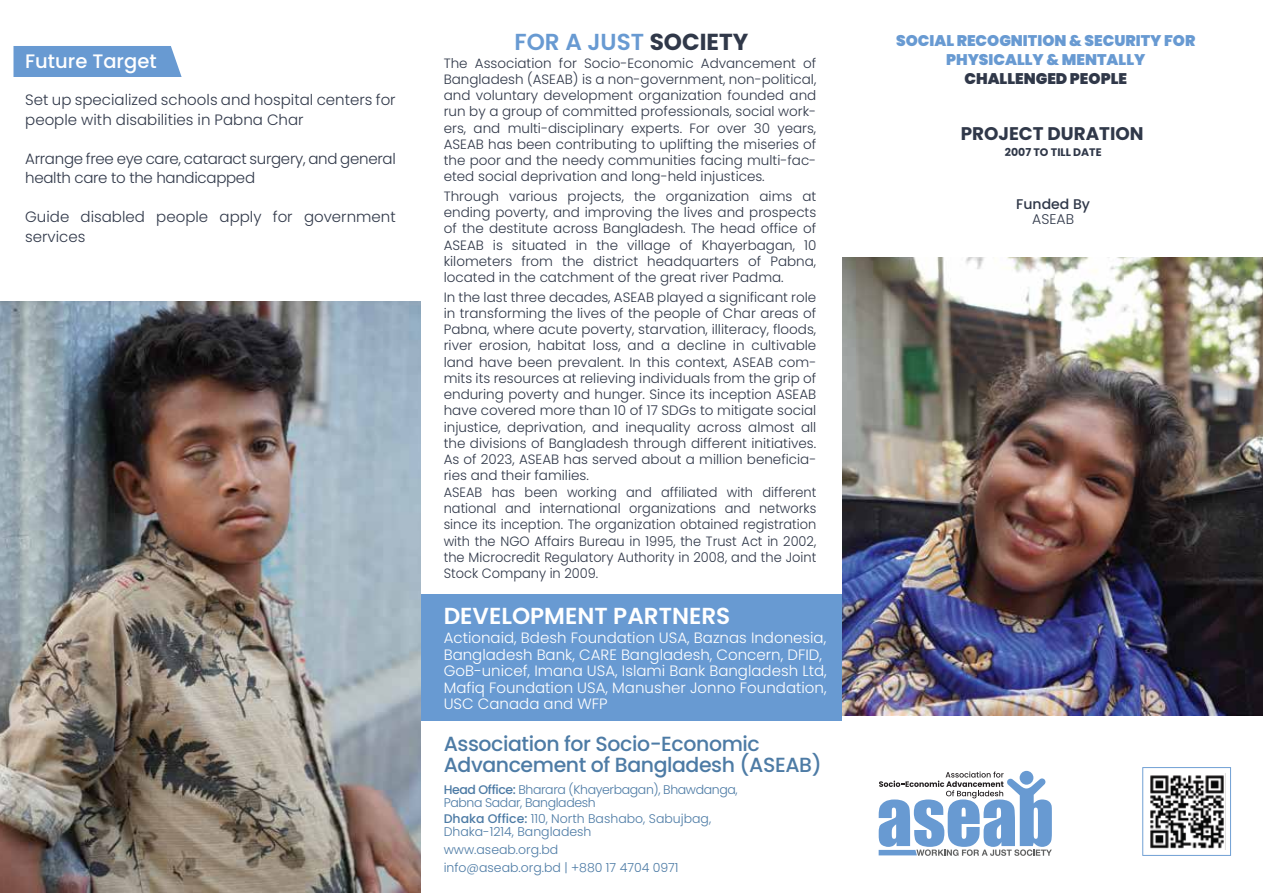
<style>
.page{position:relative;width:1263px;height:893px;background:#fff}
.page>*{position:absolute;margin:0;border:0;box-sizing:border-box;transform-origin:0 0}
.t1{font:600 23.1px "Poppins";color:#fff}
.t2{font:600 23.1px "Poppins";color:#689ad2}
.t3{font:500 20.4px/21.5px "Poppins";letter-spacing:-.02em;color:#4d7ba5}
.t4{font:500 19.5px "Poppins";color:#fff}
.t5{font:700 18.3px "Poppins";color:#303849}
.t6{font:900 15.45px/19px "Poppins";color:#689ad2;text-align:center}
.t7{font:900 15.45px "Poppins";color:#303849}
.t8{font:300 15px/16.5px "Poppins";color:#fff}
.t9{font:300 15px/19.5px "Poppins";color:#303849}
.t10{font:300 15px/19.5px "Poppins";letter-spacing:-.02em;color:#303849}
.t11{font:500 14.1px "Poppins";color:#303849}
.t12{font:300 14.1px "Poppins";color:#303849}
.t13{font:300 13.5px/16.2px "Poppins";color:#303849;text-align:justify}
.t14{font:300 12.45px/17.9px "Poppins";color:#4d7ba5}
.t15{font:300 12.45px/12.5px "Poppins";letter-spacing:-.03em;color:#4d7ba5}
.t16{font:700 10.95px "Poppins";color:#303849}
.s1{font-weight:700;color:#303849}
.s2{font-weight:500}
</style>
<div class="page">
<svg style="left:879px;top:771px;width:173px;height:85px"></svg>
<div style="left:14px;top:46px;width:168px;height:31px;background:#689ad2"></div>
<img style="left:842px;top:257px;width:421px;height:458px">
<svg style="left:1142px;top:767px;width:89px;height:89px"></svg>
<img style="left:0;top:301px;width:421px;height:592px">
<div style="left:421px;top:595px;width:421px;height:126px;background:#689ad2"></div>
<h3 class="t4" style="left:25px;top:50px;width:133px">Future Target</h3>
<p class="t9" style="left:25px;top:91px;width:372px">Set up specialized schools and hospital centers for people with disabilities in Pabna Char</p>
<p class="t10" style="left:25px;top:149px;width:372px">Arrange free eye care, cataract surgery, and general health care to the handicapped</p>
<p class="t9" style="left:25px;top:208px;width:372px">Guide disabled people apply for government services</p>
<h1 class="t2" style="left:514px;top:28px;width:235px">FOR A JUST <span class="s1">SOCIETY</span></h1>
<p class="t13" style="left:444px;top:55px;width:374px">The Association for Socio-Economic Advancement of Bangladesh (ASEAB) is a non-government, non-political, and voluntary development organization founded and run by a group of committed professionals, social work&shy;ers, and multi-disciplinary experts. For over 30 years, ASEAB has been contributing to uplifting the miseries of the poor and the needy communities facing multi-fac&shy;eted social deprivation and long-held injustices.</p>
<p class="t13" style="left:444px;top:188px;width:374px">Through various projects, the organization aims at ending poverty, and improving the lives and prospects of the destitute across Bangladesh. The head office of ASEAB is situated in the village of Khayerbagan, 10 kilometers from the district headquarters of Pabna, located in the catchment of the great river Padma.</p>
<p class="t13" style="left:444px;top:289px;width:374px;text-align:left">In the last three decades, ASEAB played a significant role in transforming the lives of the people of Char areas of Pabna, where acute poverty, starvation, illiteracy, floods, river erosion, habitat loss, and a decline in cultivable land have been prevalent. In this context, ASEAB com&shy;mits its resources at relieving individuals from the grip of enduring poverty and hunger. Since its inception ASEAB have covered more than 10 of 17 SDGs to mitigate social injustice, deprivation, and inequality across almost all the divisions of Bangladesh through different initiatives.<br>As of 2023, ASEAB has served about a million beneficia&shy;ries and their families.<br>ASEAB has been working and affiliated with different national and international organizations and networks since its inception. The organization obtained registration with the NGO Affairs Bureau in 1995, the Trust Act in 2002, the Microcredit Regulatory Authority in 2008, and the Joint Stock Company in 2009.</p>
<h1 class="t1" style="left:444px;top:602px;width:288px">DEVELOPMENT PARTNERS</h1>
<p class="t8" style="left:444px;top:630px;width:384px">Actionaid, Bdesh Foundation USA, Baznas Indonesia, Bangladesh Bank, CARE Bangladesh, Concern, DFID, GoB-unicef, Imana USA, Islami Bank Bangladesh Ltd, Mafiq Foundation USA, Manusher Jonno Foundation, USC Canada and WFP</p>
<h2 class="t3" style="left:444px;top:733px;width:380px">Association for Socio-Economic<br>Advancement of Bangladesh (ASEAB)</h2>
<p class="t15" style="left:444px;top:784px;width:295px"><span class="s2">Head Office:</span> Bharara (Khayerbagan), Bhawdanga,<br>Pabna Sadar, Bangladesh</p>
<p class="t14" style="left:444px;top:813px;width:269px;line-height:12.5px"><span class="s2">Dhaka Office:</span> 110, North Bashabo, Sabujbag,<br>Dhaka-1214, Bangladesh</p>
<p class="t14" style="left:444px;top:841px;width:236px">www.aseab.org.bd info@aseab.org.bd | +880 17 4704 0971</p>
<p class="t6" style="left:896px;top:31px;width:301px">SOCIAL RECOGNITION &amp; SECURITY FOR<br>PHYSICALLY &amp; MENTALLY</p>
<p class="t7" style="left:964px;top:70px;width:164px">CHALLENGED PEOPLE</p>
<h3 class="t5" style="left:961px;top:123px;width:184px">PROJECT DURATION</h3>
<p class="t16" style="left:1005px;top:146px;width:98px">2007 TO TILL DATE</p>
<p class="t11" style="left:1016px;top:196px;width:75px">Funded By</p>
<p class="t12" style="left:1032px;top:211px;width:43px">ASEAB</p>
</div>
